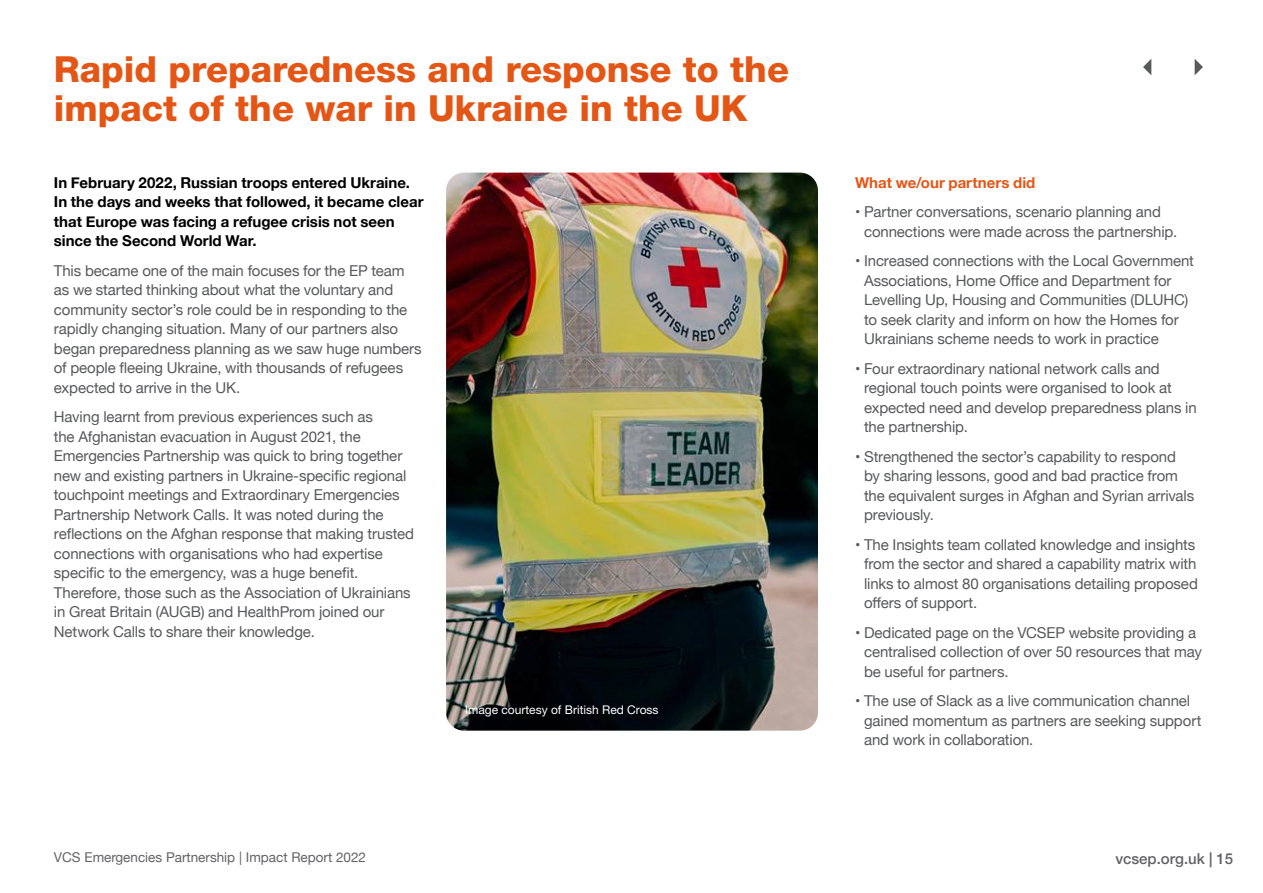
<style>
.page{position:relative;width:1263px;height:893px;background:#fff}
.page>*{position:absolute;margin:0;border:0;box-sizing:border-box;transform-origin:0 0}
.t1{font:800 36px/39px "Helvetica Neue";color:#e45616}
.t2{font:15px/19.5px "Helvetica Neue";letter-spacing:-.01em;color:#58595b}
.t3{font:700 15px/19.5px "Helvetica Neue";color:#000}
.t4{font:700 15px "Helvetica Neue";color:#e45616}
.t5{font:500 15px "Helvetica Neue";color:#636366}
.t6{font:13.5px "Helvetica Neue";color:#636366}
.t7{font:12px "Helvetica Neue";color:#fff}
</style>
<div class="page">
<svg style="left:1195px;top:59px;width:8px;height:16px"></svg>
<svg style="left:1143px;top:59px;width:8px;height:16px"></svg>
<img style="left:446px;top:173px;width:372px;height:558px">
<p class="t1" style="left:54px;top:50px;width:736px">Rapid preparedness and response to the impact of the war in Ukraine in the UK</p>
<p class="t3" style="left:54px;top:173px;width:371px">In February 2022, Russian troops entered Ukraine.<br>In the days and weeks that followed, it became clear that Europe was facing a refugee crisis not seen since the Second World War.</p>
<p class="t2" style="left:54px;top:261px;width:369px">This became one of the main focuses for the EP team as we started thinking about what the voluntary and community sector’s role could be in responding to the rapidly changing situation. Many of our partners also began preparedness planning as we saw huge numbers of people fleeing Ukraine, with thousands of refugees expected to arrive in the UK.</p>
<p class="t2" style="left:54px;top:408px;width:362px">Having learnt from previous experiences such as<br>the Afghanistan evacuation in August 2021, the Emergencies Partnership was quick to bring together new and existing partners in Ukraine-specific regional touchpoint meetings and Extraordinary Emergencies Partnership Network Calls. It was noted during the reflections on the Afghan response that making trusted connections with organisations who had expertise specific to the emergency, was a huge benefit.<br>Therefore, those such as the Association of Ukrainians in Great Britain (AUGB) and HealthProm joined our Network Calls to share their knowledge.</p>
<p class="t7" style="left:465px;top:703px;width:195px">Image courtesy of British Red Cross</p>
<p class="t6" style="left:54px;top:847px;width:314px">VCS Emergencies Partnership | Impact Report 2022</p>
<p class="t4" style="left:855px;top:170px;width:182px">What we/our partners did</p>
<p class="t2" style="left:864px;top:203px;width:315px;text-indent:-9px">• Partner conversations, scenario planning and connections were made across the partnership.</p>
<p class="t2" style="left:864px;top:252px;width:331px;text-indent:-9px">• Increased connections with the Local Government Associations, Home Office and Department for Levelling Up, Housing and Communities (DLUHC) to seek clarity and inform on how the Homes for Ukrainians scheme needs to work in practice</p>
<p class="t2" style="left:864px;top:359px;width:334px;text-indent:-9px">• Four extraordinary national network calls and regional touch points were organised to look at expected need and develop preparedness plans in the partnership.</p>
<p class="t2" style="left:864px;top:447px;width:332px;text-indent:-9px">• Strengthened the sector’s capability to respond by sharing lessons, good and bad practice from the equivalent surges in Afghan and Syrian arrivals previously.</p>
<p class="t2" style="left:864px;top:535px;width:335px;text-indent:-9px">• The Insights team collated knowledge and insights from the sector and shared a capability matrix with links to almost 80 organisations detailing proposed offers of support.</p>
<p class="t2" style="left:864px;top:623px;width:339px;text-indent:-9px">• Dedicated page on the VCSEP website providing a centralised collection of over 50 resources that may be useful for partners.</p>
<p class="t2" style="left:864px;top:692px;width:339px;text-indent:-9px">• The use of Slack as a live communication channel gained momentum as partners are seeking support and work in collaboration.</p>
<p class="t5" style="left:1115px;top:846px;width:119px">vcsep.org.uk | 15</p>
</div>
